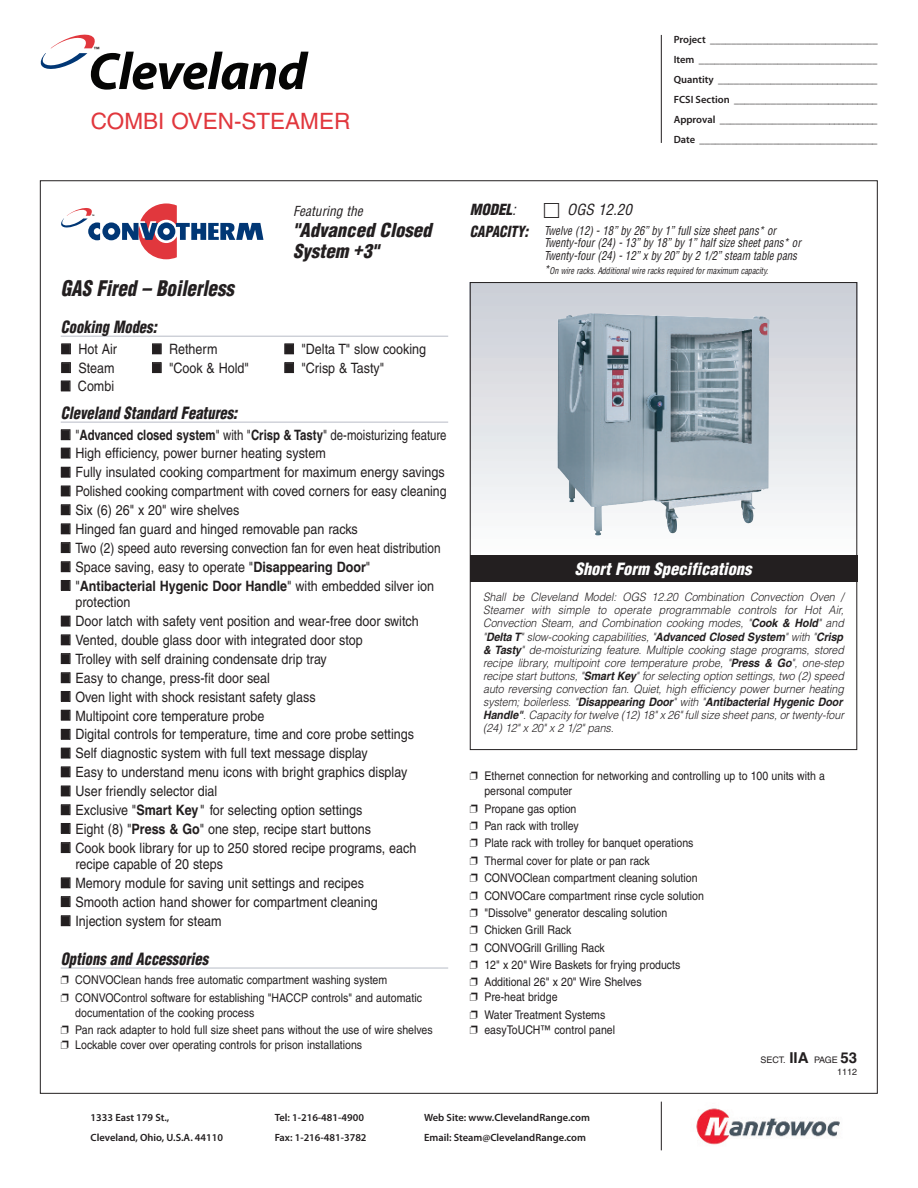
<style>
.page{position:relative;width:918px;height:1188px;background:#fff}
.page>*{position:absolute;margin:0;border:0;box-sizing:border-box;transform-origin:0 0}
.t1{font:italic 700 52.65px "Myriad Pro";letter-spacing:-.02em;color:#050504}
.t2{font:22.5px "Helvetica";color:#e1373d}
.t3{font:italic 900 condensed 21px "Helvetica";color:#231f20;scale:.9 1}
.t4{font:italic 900 condensed 18.75px/21px "Helvetica";color:#231f20}
.t5{font:italic 900 condensed 16.5px "Helvetica";color:#231f20;scale:.88 1}
.t6{font:italic 900 condensed 16.5px "Helvetica";color:#fff}
.t7{font:italic condensed 15px "Helvetica";color:#231f20}
.t8{font:italic 900 condensed 15px "Helvetica";color:#231f20}
.t9{font:14.25px/16.5px "Helvetica";color:#231f20;scale:.88 1}
.t10{font:700 14.25px "Helvetica";color:#231f20;scale:.8 1}
.t11{font:14.25px "Helvetica";color:#231f20;scale:.83 1}
.t12{font:14.25px "Helvetica";color:#231f20;scale:.86 1}
.t13{font:italic condensed 13.5px "Helvetica";color:#231f20}
.t14{font:12px/17.4px "Helvetica";color:#231f20;scale:.88 1}
.t15{font:italic condensed 12px/12.8px "Helvetica";color:#231f20;scale:.9 1}
.t16{font:italic 300 11.55px/13px "Helvetica";letter-spacing:-.005em;color:#231f20;scale:.92 1}
.t17{font:600 10.5px/20px "Myriad Pro";color:#231f20}
.t18{font:italic condensed 9px "Helvetica";color:#231f20;scale:.9 1}
.t19{font:9px/12px "Helvetica";color:#231f20;text-align:right}
.t20{font:700 5.85px "Helvetica";color:#231f20}
.s1{font-weight:400}
.s2{font-weight:700}
.s3{font-weight:900;font-size:15px}
.s4{font-size:12px}
.s5{font-weight:700;font-size:15px}
</style>
<div class="page">
<svg style="left:61px;top:203px;width:202px;height:56px"></svg>
<hr style="left:61px;top:336px;width:387px;height:1px;background:#b8bcc6">
<hr style="left:61px;top:422px;width:387px;height:1px;background:#b8bcc6">
<hr style="left:61px;top:968px;width:387px;height:1px;background:#b8bcc6">
<div style="left:470px;top:282px;width:387px;height:273px;background:linear-gradient(to bottom,#cacdd5,#fcfdfd)"></div>
<div style="left:470px;top:556px;width:387px;height:26px;background:#231f20"></div>
<img style="left:558px;top:313px;width:211px;height:222px">
<svg style="left:40px;top:35px;width:55px;height:34px"></svg>
<hr style="left:661px;top:35px;width:1px;height:108px;background:#231f20">
<hr style="left:661px;top:1102px;width:1px;height:48px;background:#231f20">
<img style="left:696px;top:1108px;width:144px;height:37px">
<p class="t20" style="left:94px;top:46px;width:7px">™</p>
<p class="t17" style="left:674px;top:31px;width:205px;text-align:justify">Project ________________________________ Item __________________________________ Quantity _______________________________ FCSI Section ____________________________ Approval _______________________________ Date __________________________________</p>
<h1 class="t1" style="left:88px;top:52px;width:220px">Cleveland</h1>
<h2 class="t2" style="left:91px;top:113px;width:261px">COMBI OVEN-STEAMER</h2>
<h3 class="t3" style="left:61px;top:277px;width:194px">GAS Fired – Boilerless</h3>
<p class="t13" style="left:293px;top:203px;width:71px">Featuring the</p>
<h3 class="t4" style="left:293px;top:220px;width:140px">"Advanced Closed<br>System +3"</h3>
<p class="t5" style="left:61px;top:318px;width:111px">Cooking Modes:</p>
<p class="t9" style="left:61px;top:342px;width:65px">■ Hot Air</p>
<p class="t9" style="left:152px;top:342px;width:76px">■ Retherm</p>
<p class="t9" style="left:284px;top:342px;width:163px">■ "Delta T" slow cooking</p>
<p class="t9" style="left:61px;top:361px;width:62px">■ Steam</p>
<p class="t9" style="left:152px;top:361px;width:112px">■ "Cook &amp; Hold"</p>
<p class="t9" style="left:284px;top:361px;width:115px">■ "Crisp &amp; Tasty"</p>
<p class="t9" style="left:61px;top:379px;width:62px">■ Combi</p>
<p class="t5" style="left:61px;top:404px;width:202px">Cleveland Standard Features:</p>
<p class="t10" style="left:61px;top:427px;width:484px">■ <span class="s1">"</span>Advanced closed system<span class="s1">" with "</span>Crisp &amp; Tasty<span class="s1">" de-moisturizing feature</span></p>
<p class="t9" style="left:61px;top:447px;width:303px">■ High efficiency, power burner heating system</p>
<p class="t9" style="left:61px;top:465px;width:438px">■ Fully insulated cooking compartment for maximum energy savings</p>
<p class="t12" style="left:61px;top:486px;width:450px">■ Polished cooking compartment with coved corners for easy cleaning</p>
<p class="t9" style="left:61px;top:503px;width:204px">■ Six (6) 26" x 20" wire shelves</p>
<p class="t9" style="left:61px;top:522px;width:339px">■ Hinged fan guard and hinged removable pan racks</p>
<p class="t11" style="left:61px;top:543px;width:459px">■ Two (2) speed auto reversing convection fan for even heat distribution</p>
<p class="t9" style="left:61px;top:560px;width:353px">■ Space saving, easy to operate "<span class="s2">Disappearing Door</span>"</p>
<p class="t9" style="left:75px;top:579px;width:409px;text-indent:-15px">■ "<span class="s2">Antibacterial Hygenic Door Handle</span>" with embedded silver ion protection</p>
<p class="t9" style="left:61px;top:614px;width:408px">■ Door latch with safety vent position and wear-free door switch</p>
<p class="t9" style="left:61px;top:633px;width:345px">■ Vented, double glass door with integrated door stop</p>
<p class="t9" style="left:61px;top:652px;width:304px">■ Trolley with self draining condensate drip tray</p>
<p class="t9" style="left:61px;top:671px;width:239px">■ Easy to change, press-fit door seal</p>
<p class="t9" style="left:61px;top:690px;width:291px">■ Oven light with shock resistant safety glass</p>
<p class="t9" style="left:61px;top:709px;width:233px">■ Multipoint core temperature probe</p>
<p class="t9" style="left:61px;top:728px;width:403px">■ Digital controls for temperature, time and core probe settings</p>
<p class="t9" style="left:61px;top:746px;width:350px">■ Self diagnostic system with full text message display</p>
<p class="t9" style="left:61px;top:765px;width:395px">■ Easy to understand menu icons with bright graphics display</p>
<p class="t9" style="left:61px;top:784px;width:179px">■ User friendly selector dial</p>
<p class="t9" style="left:61px;top:803px;width:344px">■ Exclusive "<span class="s2">Smart Key</span>" for selecting option settings</p>
<p class="t9" style="left:61px;top:822px;width:354px">■ Eight (8) "<span class="s2">Press &amp; Go</span>" one step, recipe start buttons</p>
<p class="t9" style="left:75px;top:841px;width:389px;text-indent:-15px">■ Cook book library for up to 250 stored recipe programs, each recipe capable of 20 steps</p>
<p class="t9" style="left:61px;top:876px;width:346px">■ Memory module for saving unit settings and recipes</p>
<p class="t9" style="left:61px;top:895px;width:361px">■ Smooth action hand shower for compartment cleaning</p>
<p class="t9" style="left:61px;top:914px;width:184px">■ Injection system for steam</p>
<p class="t5" style="left:61px;top:950px;width:169px">Options and Accessories</p>
<p class="t14" style="left:61px;top:973px;width:412px">❐ CONVOClean hands free automatic compartment washing system<br>❐ CONVOControl software for establishing "HACCP controls" and automatic</p>
<p class="t14" style="left:61px;top:1005px;width:424px;text-indent:15px">documentation of the cooking process<br>❐ Pan rack adapter to hold full size sheet pans without the use of wire shelves</p>
<p class="t14" style="left:61px;top:1037px;width:344px">❐ Lockable cover over operating controls for prison installations</p>
<p class="t8" style="left:470px;top:201px;width:48px">MODEL<span class="s1">:</span></p>
<p class="t7" style="left:567px;top:201px;width:66px">OGS 12.20</p>
<p class="t15" style="left:544px;top:224px;width:287px;text-indent:-74px"><span class="s3">CAPACITY:</span> Twelve (12) - 18” by 26” by 1” full size sheet pans* or<br>Twenty-four (24) - 13” by 18” by 1” half size sheet pans* or<br>Twenty-four (24) - 12” x by 20” by 2 1/2” steam table pans</p>
<p class="t18" style="left:544px;top:266px;width:250px"><span class="s4">*</span>On wire racks. Additional wire racks required for maximum capacity.</p>
<p class="t6" style="left:575px;top:559px;width:178px">Short Form Specifications</p>
<p class="t16" style="left:483px;top:591px;width:394px">Shall be Cleveland Model: OGS 12.20 Combination Convection Oven / Steamer with simple to operate programmable controls for Hot Air, Convection Steam, and Combination cooking modes, "<span class="s2">Cook &amp; Hold</span>" and "<span class="s2">Delta T</span>" slow-cooking capabilities, "<span class="s2">Advanced Closed System</span>" with "<span class="s2">Crisp &amp; Tasty</span>" de-moisturizing feature. Multiple cooking stage programs, stored recipe library, multipoint core temperature probe, "<span class="s2">Press &amp; Go</span>", one-step recipe start buttons, "<span class="s2">Smart Key</span>" for selecting option settings, two (2) speed auto reversing convection fan. Quiet, high efficiency power burner heating system; boilerless. "<span class="s2">Disappearing Door</span>" with "<span class="s2">Antibacterial Hygenic Door Handle"</span>. Capacity for twelve (12) 18" x 26" full size sheet pans, or twenty-four (24) 12" x 20" x 2 1/2" pans.</p>
<p class="t14" style="left:484px;top:770px;width:389px;line-height:15px;text-indent:-15px">❐ Ethernet connection for networking and controlling up to 100 units with a personal computer</p>
<p class="t14" style="left:470px;top:801px;width:268px">❐ Propane gas option<br>❐ Pan rack with trolley<br>❐ Plate rack with trolley for banquet operations ❐ Thermal cover for plate or pan rack<br>❐ CONVOClean compartment cleaning solution ❐ CONVOCare compartment rinse cycle solution ❐ "Dissolve" generator descaling solution<br>❐ Chicken Grill Rack<br>❐ CONVOGrill Grilling Rack<br>❐ 12" x 20" Wire Baskets for frying products<br>❐ Additional 26" x 20" Wire Shelves</p>
<p class="t14" style="left:470px;top:989px;width:156px">❐ Pre-heat bridge<br>❐ Water Treatment Systems</p>
<p class="t14" style="left:470px;top:1022px;width:167px">❐ easyToUCH™ control panel</p>
<p class="t19" style="left:760px;top:1055px;width:98px">SECT. <span class="s5">IIA</span> PAGE <span class="s5">53<br></span>1112</p>
<p class="t17" style="left:91px;top:1108px;width:134px">1333 East 179 St.,<br>Cleveland, Ohio, U.S.A. 44110</p>
<p class="t17" style="left:275px;top:1108px;width:93px">Tel: 1-216-481-4900<br>Fax: 1-216-481-3782</p>
<p class="t17" style="left:424px;top:1108px;width:167px">Web Site: www.ClevelandRange.com<br>Email: Steam@ClevelandRange.com</p>
</div>
